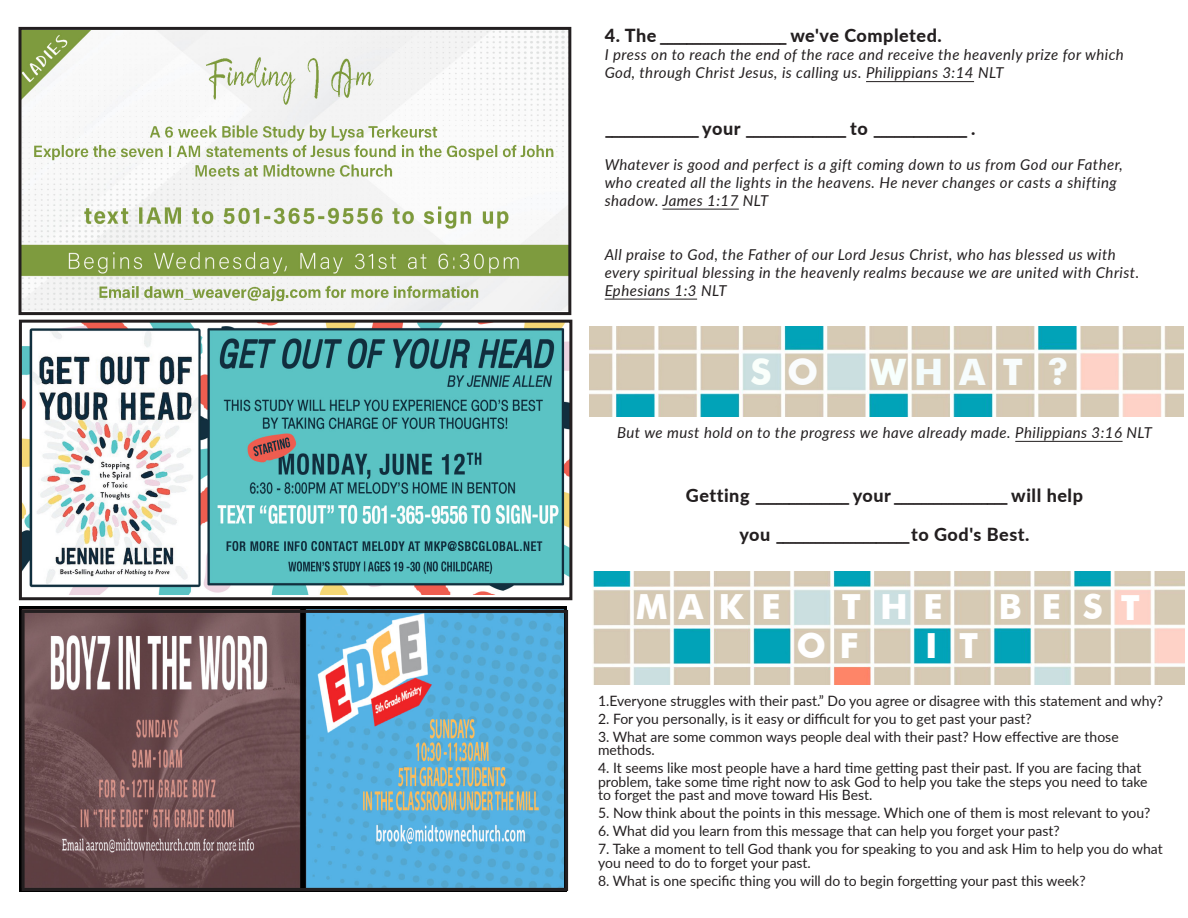
<style>
.page{position:relative;width:1188px;height:918px;background:#fff}
.page>*{position:absolute;margin:0;border:0;box-sizing:border-box;transform-origin:0 0}
.t1{font:700 36.45px "Futura BT";color:#f7fffd}
.t2{font:700 36.45px "Futura BT";color:#fafffb}
.t3{font:700 36.45px "Futura BT";color:#f8fcfc}
.t4{font:700 36.45px "Futura BT";color:#f7fcfd}
.t5{font:700 34.65px "Futura BT";color:#fff}
.t6{font:800 18px "Lato";letter-spacing:.03em;color:#231f20}
.t7{font:italic 15px/18px "Lato";letter-spacing:.03em;color:#231f20}
.t8{font:14.25px/13.5px "Lato";color:#231f20}
.s1{color:#fafcfd}
.s2{color:#f3fcfd}
.s3{color:#f6fcfd}
</style>
<div class="page">
<img style="left:19px;top:607px;width:548px;height:285px">
<img style="left:23px;top:324px;width:545px;height:271px">
<div style="left:19px;top:320px;width:553px;height:280px;border:3px solid #231f20"></div>
<div style="left:22px;top:610px;width:546px;height:281px;border:3px solid #231f20"></div>
<hr style="left:1015px;top:441px;width:108px;height:1px;background:#231f20">
<img style="left:590px;top:327px;width:594px;height:89px">
<img style="left:593px;top:571px;width:592px;height:113px">
<img style="left:23px;top:31px;width:544px;height:279px">
<div style="left:19px;top:27px;width:552px;height:288px;border:3px solid #231f20"></div>
<hr style="left:866px;top:81px;width:108px;height:1px;background:#231f20">
<hr style="left:663px;top:209px;width:76px;height:1px;background:#231f20">
<hr style="left:605px;top:299px;width:92px;height:1px;background:#231f20">
<p class="t6" style="left:605px;top:22px;width:339px">4. The ___________________ we've Completed.</p>
<p class="t7" style="left:605px;top:45px;width:521px">I press on to reach the end of the race and receive the heavenly prize for which<br>God, through Christ Jesus, is calling us. Philippians 3:14 NLT</p>
<p class="t6" style="left:605px;top:115px;width:372px">______________ your _______________ to ______________ .</p>
<p class="t7" style="left:605px;top:155px;width:520px">Whatever is good and perfect is a gift coming down to us from God our Father,</p>
<p class="t7" style="left:605px;top:173px;width:513px">who created all the lights in the heavens. He never changes or casts a shifting shadow. James 1:17 NLT</p>
<p class="t7" style="left:605px;top:245px;width:536px">All praise to God, the Father of our Lord Jesus Christ, who has blessed us with every spiritual blessing in the heavenly realms because we are united with Christ.<br>Ephesians 1:3 NLT</p>
<p class="t2" style="left:750px;top:350px;width:70px">S <span class="s1">O</span></p>
<p class="t1" style="left:871px;top:350px;width:116px">W<span class="s2">H</span><span class="s3">A</span></p>
<p class="t3" style="left:1003px;top:350px;width:22px">T</p>
<p class="t4" style="left:1047px;top:350px;width:24px">?</p>
<p class="t7" style="left:617px;top:423px;width:536px">But we must hold on to the progress we have already made. Philippians 3:16 NLT</p>
<p class="t6" style="left:686px;top:482px;width:399px">Getting ______________ your _________________ will help</p>
<p class="t6" style="left:739px;top:521px;width:292px">you ____________________ to God's Best.</p>
<p class="t5" style="left:636px;top:586px;width:109px">M A K</p>
<p class="t5" style="left:761px;top:586px;width:21px">E</p>
<p class="t5" style="left:842px;top:586px;width:21px">T</p>
<p class="t5" style="left:880px;top:586px;width:64px">H E</p>
<p class="t5" style="left:999px;top:585px;width:25px">B</p>
<p class="t5" style="left:797px;top:625px;width:63px">O F</p>
<p class="t5" style="left:925px;top:625px;width:14px">I</p>
<p class="t5" style="left:959px;top:625px;width:21px">T</p>
<p class="t5" style="left:1042px;top:586px;width:21px">E</p>
<p class="t5" style="left:1083px;top:585px;width:22px">S</p>
<p class="t5" style="left:1121px;top:587px;width:21px">T</p>
<p class="t8" style="left:598px;top:693px;width:566px">1.Everyone struggles with their past.” Do you agree or disagree with this statement and why?</p>
<p class="t8" style="left:598px;top:711px;width:435px">2. For you personally, is it easy or difficult for you to get past your past?</p>
<p class="t8" style="left:598px;top:729px;width:522px">3. What are some common ways people deal with their past? How effective are those methods.</p>
<p class="t8" style="left:598px;top:761px;width:551px">4. It seems like most people have a hard time getting past their past. If you are facing that problem, take some time right now to ask God to help you take the steps you need to take to forget the past and move toward His Best.</p>
<p class="t8" style="left:598px;top:806px;width:554px">5. Now think about the points in this message. Which one of them is most relevant to you?</p>
<p class="t8" style="left:598px;top:824px;width:463px">6. What did you learn from this message that can help you forget your past?</p>
<p class="t8" style="left:598px;top:842px;width:566px">7. Take a moment to tell God thank you for speaking to you and ask Him to help you do what you need to do to forget your past.</p>
<p class="t8" style="left:598px;top:873px;width:489px">8. What is one specific thing you will do to begin forgetting your past this week?</p>
</div>
